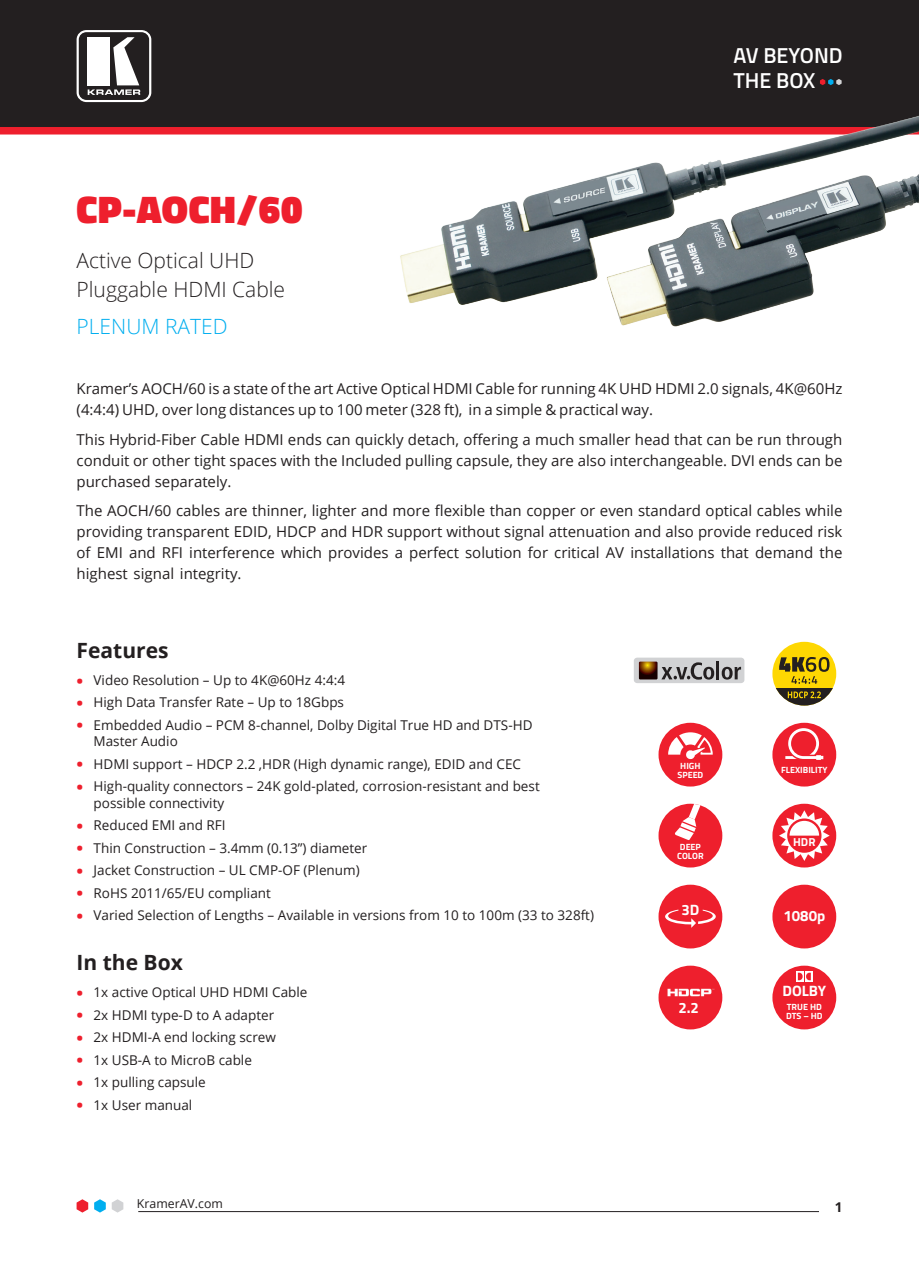
<style>
.page{position:relative;width:919px;height:1263px;background:#fff}
.page>*{position:absolute;margin:0;border:0;box-sizing:border-box;transform-origin:0 0}
.TIT{font:900 39px "Titillium Web";letter-spacing:.02em;color:#ee1f2d}
.t1{font:600 21.6px/26px "Titillium Web";color:#fff}
.Sub01{font:300 21px/28.5px "Open Sans";color:#231f20}
.sub{font:700 21px "Open Sans";color:#231f20}
.Sub01-2{font:300 21px "Open Sans";color:#00aeef}
.text{font:15px/21px "Open Sans";color:#231f20;text-align:justify}
.icons{font:700 15px "Titillium Web";color:#fff}
.t2{font:13.5px/16.5px "Open Sans";color:#231f20}
.t3{font:700 13.5px "Open Sans";color:#231f20}
.t4{font:12.3px "Open Sans";color:#231f20}
.icons-2{font:700 11.55px "Titillium Web";color:#fff}
.icons-3{font:700 9px/9px "Titillium Web";color:#fff}
.s1{font-weight:700;font-size:16.2px;color:#ee1f2d}
</style>
<div class="page">
<hr style="left:138px;top:1211px;width:681px;height:1px;background:#231f20">
<svg style="left:94px;top:1199px;width:12px;height:13px"></svg>
<svg style="left:77px;top:1199px;width:11px;height:13px"></svg>
<svg style="left:112px;top:1199px;width:11px;height:13px"></svg>
<div style="left:772px;top:885px;width:64px;height:63px;background:#ee1f2d;border-radius:50%"></div>
<div style="left:658px;top:723px;width:64px;height:63px;background:#ee1f2d;border-radius:50%"></div>
<svg style="left:668px;top:732px;width:44px;height:28px"></svg>
<div style="left:658px;top:804px;width:64px;height:63px;background:#ee1f2d;border-radius:50%"></div>
<svg style="left:674px;top:804px;width:30px;height:36px"></svg>
<div style="left:658px;top:885px;width:64px;height:63px;background:#ee1f2d;border-radius:50%"></div>
<svg style="left:665px;top:909px;width:50px;height:19px"></svg>
<div style="left:772px;top:966px;width:64px;height:63px;background:#ee1f2d;border-radius:50%"></div>
<svg style="left:796px;top:971px;width:7px;height:10px"></svg>
<svg style="left:805px;top:971px;width:7px;height:10px"></svg>
<svg style="left:797px;top:973px;width:13px;height:7px"></svg>
<div style="left:772px;top:723px;width:64px;height:63px;background:#ee1f2d;border-radius:50%"></div>
<svg style="left:785px;top:728px;width:38px;height:32px"></svg>
<div style="left:658px;top:966px;width:64px;height:63px;background:#ee1f2d;border-radius:50%"></div>
<img style="left:667px;top:988px;width:47px;height:8px">
<div style="left:772px;top:642px;width:64px;height:64px;background:#fed702;border-radius:50%"></div>
<svg style="left:775px;top:688px;width:58px;height:18px"></svg>
<svg style="left:779px;top:657px;width:50px;height:27px"></svg>
<svg style="left:787px;top:691px;width:33px;height:7px"></svg>
<div style="left:633px;top:658px;width:111px;height:25px;background:#d1d2d4;border-radius:3px"></div>
<hr style="left:716px;top:661px;width:3px;height:18px;background:#231f20">
<svg style="left:721px;top:667px;width:20px;height:13px"></svg>
<svg style="left:639px;top:662px;width:75px;height:18px"></svg>
<div style="left:772px;top:804px;width:64px;height:63px;background:#ee1f2d;border-radius:50%"></div>
<svg style="left:779px;top:810px;width:50px;height:51px"></svg>
<div style="left:0;top:0;width:918px;height:132px;background:#231f20"></div>
<svg style="left:77px;top:30px;width:74px;height:72px"></svg>
<div style="left:0;top:127px;width:918px;height:7px;background:#ee1f2d"></div>
<img style="left:353px;top:79px;width:565px;height:248px">
<p class="TIT" style="left:77px;top:181px;width:227px">CP-AOCH/60</p>
<p class="Sub01" style="left:77px;top:246px;width:210px">Active Optical UHD<br>Pluggable HDMI Cable</p>
<p class="Sub01-2" style="left:77px;top:312px;width:152px">PLENUM RATED</p>
<h2 class="t1" style="left:733px;top:41px;width:111px">AV BEYOND<br>THE BOX</h2>
<p class="text" style="left:77px;top:378px;width:767px">Kramer’s AOCH/60 is a state of the art Active Optical HDMI Cable for running 4K UHD HDMI 2.0 signals, 4K@60Hz (4:4:4) UHD, over long distances up to 100 meter (328 ft), in a simple &amp; practical way.</p>
<p class="text" style="left:77px;top:428px;width:767px">This Hybrid-Fiber Cable HDMI ends can quickly detach, offering a much smaller head that can be run through conduit or other tight spaces with the Included pulling capsule, they are also interchangeable. DVI ends can be purchased separately.</p>
<p class="text" style="left:77px;top:500px;width:767px">The AOCH/60 cables are thinner, lighter and more flexible than copper or even standard optical cables while providing transparent EDID, HDCP and HDR support without signal attenuation and also provide reduced risk of EMI and RFI interference which provides a perfect solution for critical AV installations that demand the highest signal integrity.</p>
<p class="sub" style="left:77px;top:635px;width:93px">Features</p>
<p class="t2" style="left:77px;top:671px;width:270px"><span class="s1">•</span> Video Resolution – Up to 4K@60Hz 4:4:4</p>
<p class="t2" style="left:77px;top:694px;width:269px"><span class="s1">•</span> High Data Transfer Rate – Up to 18Gbps</p>
<p class="t2" style="left:94px;top:716px;width:440px;text-indent:-17px"><span class="s1">•</span> Embedded Audio – PCM 8-channel, Dolby Digital True HD and DTS-HD<br>Master Audio</p>
<p class="t2" style="left:77px;top:755px;width:446px"><span class="s1">•</span> HDMI support – HDCP 2.2 ,HDR (High dynamic range), EDID and CEC</p>
<p class="t2" style="left:94px;top:778px;width:447px;text-indent:-17px"><span class="s1">•</span> High-quality connectors – 24K gold-plated, corrosion-resistant and best possible connectivity</p>
<p class="t2" style="left:77px;top:817px;width:150px"><span class="s1">•</span> Reduced EMI and RFI</p>
<p class="t2" style="left:77px;top:839px;width:292px"><span class="s1">•</span> Thin Construction – 3.4mm (0.13”) diameter</p>
<p class="t2" style="left:77px;top:862px;width:285px"><span class="s1">•</span> Jacket Construction – UL CMP-OF (Plenum)</p>
<p class="t2" style="left:77px;top:884px;width:196px"><span class="s1">•</span> RoHS 2011/65/EU compliant</p>
<p class="t2" style="left:77px;top:907px;width:519px"><span class="s1">•</span> Varied Selection of Lengths – Available in versions from 10 to 100m (33 to 328ft)</p>
<p class="sub" style="left:77px;top:948px;width:108px">In the Box</p>
<p class="t2" style="left:77px;top:984px;width:232px"><span class="s1">•</span> 1x active Optical UHD HDMI Cable</p>
<p class="t2" style="left:77px;top:1006px;width:199px"><span class="s1">•</span> 2x HDMI type-D to A adapter</p>
<p class="t2" style="left:77px;top:1029px;width:201px"><span class="s1">•</span> 2x HDMI-A end locking screw</p>
<p class="t2" style="left:77px;top:1051px;width:177px"><span class="s1">•</span> 1x USB-A to MicroB cable</p>
<p class="t2" style="left:77px;top:1074px;width:131px"><span class="s1">•</span> 1x pulling capsule</p>
<p class="t2" style="left:77px;top:1096px;width:117px"><span class="s1">•</span> 1x User manual</p>
<p class="icons-3" style="left:677px;top:761px;width:27px;text-align:center">HIGH<br>SPEED</p>
<p class="icons-3" style="left:781px;top:765px;width:48px">FLEXIBILITY</p>
<p class="icons-3" style="left:677px;top:842px;width:28px">DEEP<br>COLOR</p>
<p class="icons-2" style="left:793px;top:833px;width:24px">HDR</p>
<p class="icons" style="left:681px;top:898px;width:19px">3D</p>
<p class="icons" style="left:783px;top:904px;width:43px">1080p</p>
<p class="icons" style="left:782px;top:980px;width:45px">DOLBY</p>
<p class="icons" style="left:678px;top:997px;width:22px">2.2</p>
<p class="icons-3" style="left:786px;top:1002px;width:38px">TRUE HD<br>DTS – HD</p>
<p class="t4" style="left:137px;top:1195px;width:87px">KramerAV.com</p>
<p class="t3" style="left:834px;top:1197px;width:9px">1</p>
</div>
